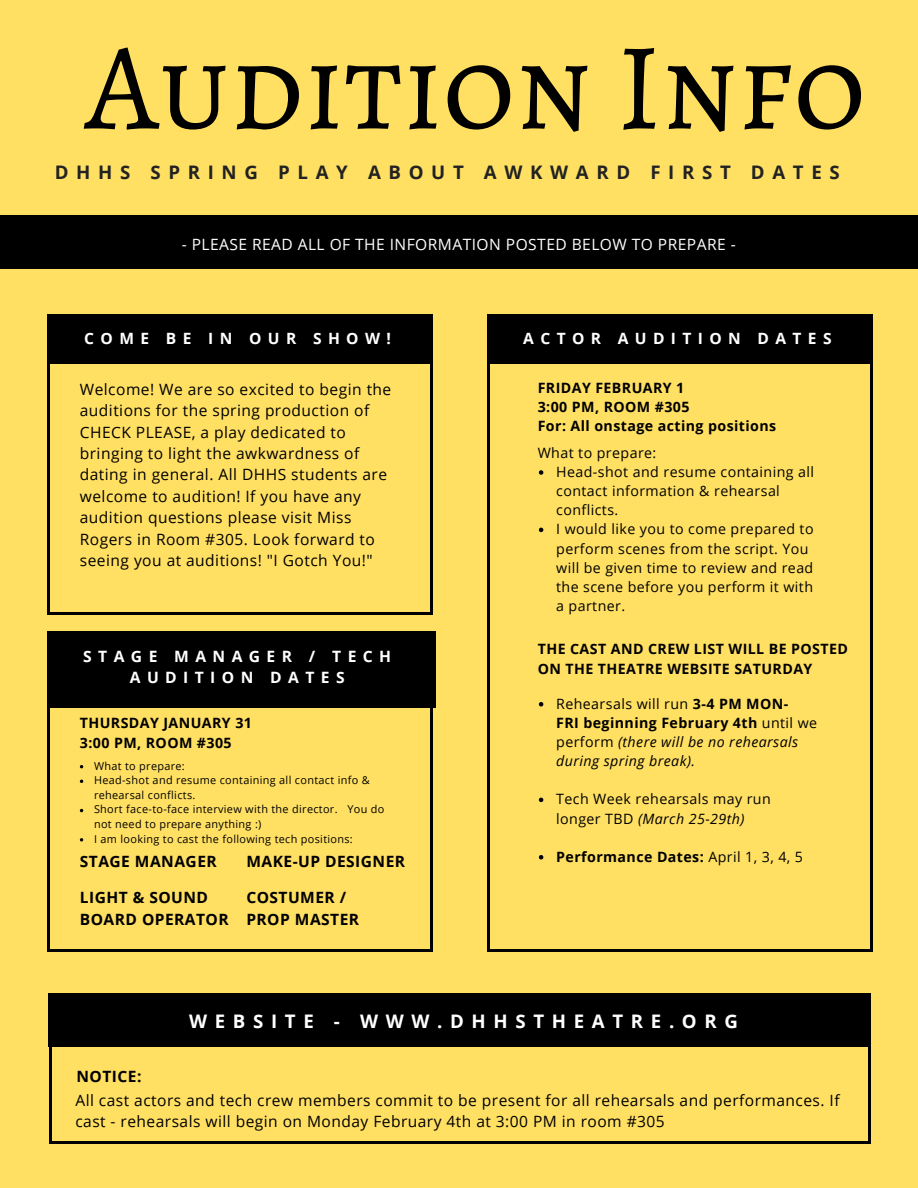
<style>
.page{position:relative;width:918px;height:1188px;background:#ffe063}
.page>*{position:absolute;margin:0;border:0;box-sizing:border-box;transform-origin:0 0}
.t1{font:124.5px "Alegreya SC";color:#000}
.t2{font:700 18.75px "Open Sans";letter-spacing:.41em;color:#222}
.t3{font:700 18.75px "Open Sans";letter-spacing:.41em;color:#fff}
.t4{font:15.6px/21.3px "Open Sans";letter-spacing:.03em;color:#000}
.t5{font:700 15.6px/21.3px "Open Sans";letter-spacing:.03em;color:#000}
.t6{font:700 15.6px/21.3px "Open Sans";letter-spacing:.41em;color:#fff;text-align:center}
.t7{font:15.6px "Open Sans";letter-spacing:.03em;color:#fff}
.t8{font:14.25px/19.2px "Open Sans";letter-spacing:.03em;color:#000}
.t9{font:700 14.25px/19.2px "Open Sans";letter-spacing:.03em;color:#000}
.t10{font:italic 14.25px/19.2px "Open Sans";letter-spacing:.03em;color:#000}
.t11{font:10.95px/14.7px "Open Sans";letter-spacing:.03em;color:#000}
.s1{font-style:normal}
.s2{font-weight:700;font-style:normal}
.s3{font-style:italic}
.s4{font-weight:400}
</style>
<div class="page">
<div style="left:47px;top:314px;width:386px;height:49px;background:#000"></div>
<hr style="left:47px;top:351px;width:3px;height:262px;background:#000">
<hr style="left:430px;top:351px;width:3px;height:262px;background:#000">
<hr style="left:50px;top:612px;width:380px;height:3px;background:#000">
<div style="left:487px;top:314px;width:386px;height:49px;background:#000"></div>
<hr style="left:487px;top:362px;width:3px;height:587px;background:#000">
<hr style="left:870px;top:362px;width:3px;height:587px;background:#000">
<hr style="left:490px;top:949px;width:380px;height:3px;background:#000">
<div style="left:47px;top:631px;width:388px;height:77px;background:#000"></div>
<hr style="left:47px;top:690px;width:3px;height:259px;background:#000">
<hr style="left:430px;top:690px;width:3px;height:259px;background:#000">
<hr style="left:50px;top:949px;width:380px;height:3px;background:#000">
<div style="left:0;top:215px;width:918px;height:54px;background:#000"></div>
<svg style="left:539px;top:470px;width:4px;height:5px"></svg>
<svg style="left:539px;top:528px;width:4px;height:4px"></svg>
<div style="left:48px;top:993px;width:823px;height:54px;background:#000"></div>
<hr style="left:49px;top:1043px;width:2px;height:98px;background:#000">
<hr style="left:868px;top:1043px;width:3px;height:98px;background:#000">
<hr style="left:51px;top:1141px;width:817px;height:3px;background:#000">
<svg style="left:539px;top:702px;width:4px;height:4px"></svg>
<svg style="left:539px;top:798px;width:4px;height:4px"></svg>
<svg style="left:539px;top:855px;width:4px;height:5px"></svg>
<svg style="left:80px;top:838px;width:3px;height:4px"></svg>
<h1 class="t1" style="left:86px;top:2px;width:782px">Audition Info</h1>
<p class="t2" style="left:55px;top:159px;width:787px">DHHS SPRING PLAY ABOUT AWKWARD FIRST DATES</p>
<p class="t7" style="left:182px;top:233px;width:556px">- PLEASE READ ALL OF THE INFORMATION POSTED BELOW TO PREPARE -</p>
<p class="t6" style="left:84px;top:328px;width:308px">COME BE IN OUR SHOW!</p>
<p class="t4" style="left:80px;top:378px;width:313px">Welcome! We are so excited to begin the auditions for the spring production of CHECK PLEASE, a play dedicated to bringing to light the awkwardness of dating in general. All DHHS students are welcome to audition! If you have any audition questions please visit Miss Rogers in Room #305. Look forward to seeing you at auditions! "I Gotch You!"</p>
<p class="t6" style="left:83px;top:645px;width:309px">STAGE MANAGER / TECH<br>AUDITION DATES</p>
<p class="t9" style="left:80px;top:712px;width:174px;line-height:20.2px">THURSDAY JANUARY 31<br>3:00 PM, ROOM #305</p>
<p class="t11" style="left:94px;top:758px;width:292px">What to prepare:<br>Head-shot and resume containing all contact info &amp; rehearsal conflicts.<br>Short face-to-face interview with the director. You do not need to prepare anything :)<br>I am looking to cast the following tech positions:</p>
<p class="t5" style="left:80px;top:851px;width:138px">STAGE MANAGER</p>
<p class="t5" style="left:246px;top:851px;width:160px">MAKE-UP DESIGNER</p>
<p class="t5" style="left:80px;top:887px;width:150px">LIGHT &amp; SOUND<br>BOARD OPERATOR</p>
<p class="t5" style="left:246px;top:887px;width:114px">COSTUMER /<br>PROP MASTER</p>
<p class="t6" style="left:523px;top:328px;width:310px">ACTOR AUDITION DATES</p>
<p class="t9" style="left:538px;top:377px;width:240px">FRIDAY FEBRUARY 1<br>3:00 PM, ROOM #305<br>For: All onstage acting positions</p>
<p class="t8" style="left:556px;top:443px;width:259px;text-indent:-18px">What to prepare:<br>Head-shot and resume containing all contact information &amp; rehearsal conflicts.<br>I would like you to come prepared to perform scenes from the script. You will be given time to review and read the scene before you perform it with a partner.</p>
<p class="t9" style="left:538px;top:638px;width:312px;line-height:20.2px">THE CAST AND CREW LIST WILL BE POSTED<br>ON THE THEATRE WEBSITE SATURDAY</p>
<p class="t10" style="left:556px;top:694px;width:262px"><span class="s1">Rehearsals will run</span> <span class="s2">3-4 PM MON-<br>FRI beginning February 4th</span> <span class="s1">until we perform</span> (there will be no rehearsals during spring break).</p>
<p class="t8" style="left:556px;top:789px;width:216px">Tech Week rehearsals may run longer TBD <span class="s3">(March 25-29th)</span></p>
<p class="t9" style="left:556px;top:847px;width:248px">Performance Dates: <span class="s4">April 1, 3, 4, 5</span></p>
<p class="t3" style="left:189px;top:1008px;width:550px">WEBSITE - WWW.DHHSTHEATRE.ORG</p>
<p class="t5" style="left:76px;top:1066px;width:67px">NOTICE:</p>
<p class="t4" style="left:75px;top:1089px;width:766px">All cast actors and tech crew members commit to be present for all rehearsals and performances. If cast - rehearsals will begin on Monday February 4th at 3:00 PM in room #305</p>
</div>
